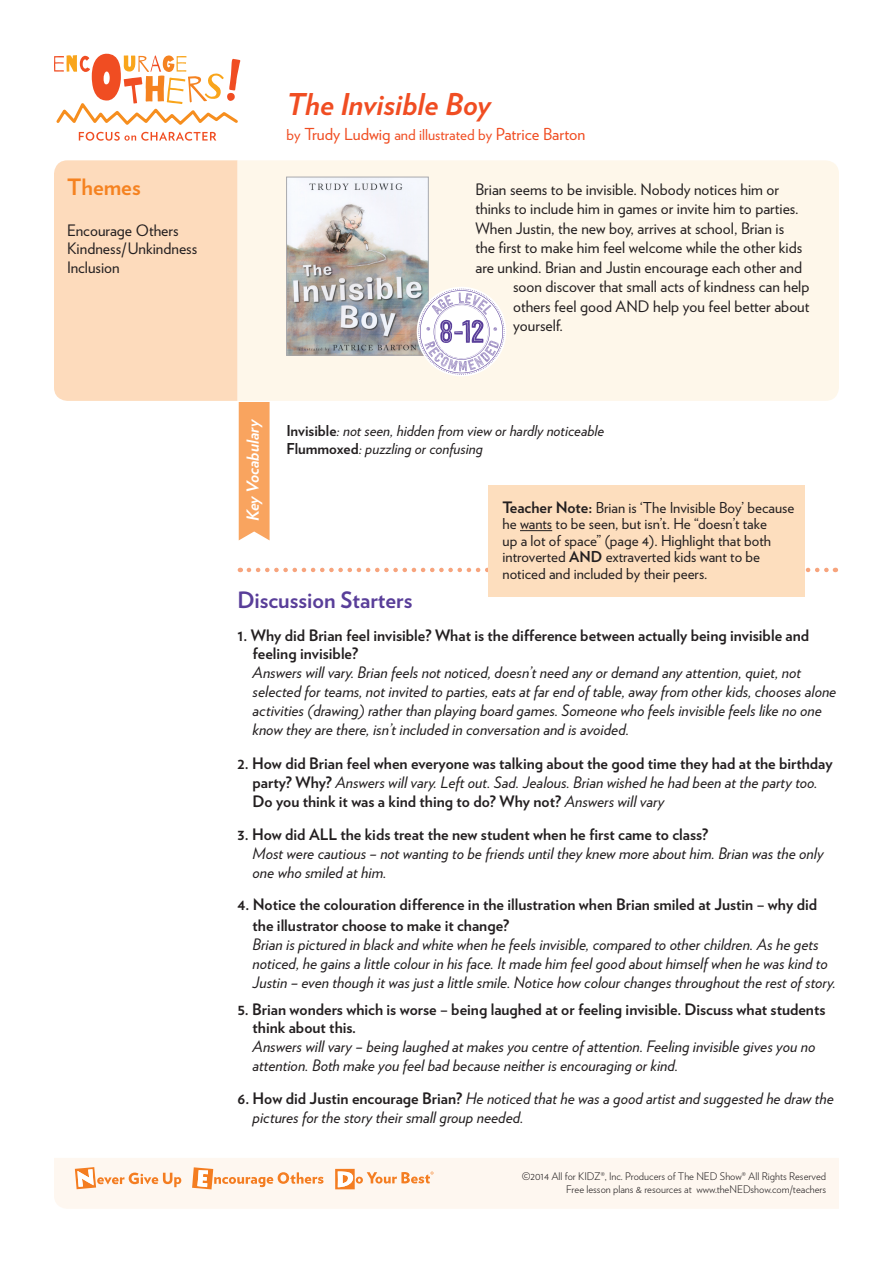
<style>
.page{position:relative;width:893px;height:1263px;background:#fff}
.page>*{position:absolute;margin:0;border:0;box-sizing:border-box;transform-origin:0 0}
.t1{font:italic 700 30px "Verlag";color:#f04d22}
.t2{font:700 22.5px "Verlag";color:#593e99}
.t3{font:700 22.5px "Verlag";color:#f58220}
.t4{font:italic 700 16.65px "Verlag";color:#fff}
.t5{font:16.5px "Verlag";color:#f04d22}
.t6{font:italic 15.75px/18.8px "Verlag";color:#231f20}
.t7{font:15.75px "Verlag";color:#231f20}
.t8{font:700 15.75px/18.9px "Verlag";color:#231f20}
.t9{font:15px/16.5px "Verlag";color:#231f20}
.t10{font:italic 15px "Verlag";color:#231f20}
.t11{font:300 10.5px/12.6px "Verlag";color:#231f20;text-align:right}
.s1{font-size:15px}
.s2{font-weight:700;font-style:normal}
.s3{font-weight:700;font-size:15.75px}
.s4{font-weight:700}
.s5{font-weight:400;font-style:italic}
</style>
<div class="page">
<svg style="left:54px;top:1158px;width:785px;height:51px"></svg>
<svg style="left:54px;top:54px;width:187px;height:87px"></svg>
<div style="left:270px;top:160px;width:569px;height:241px;background:#fef7ea"></div>
<svg style="left:54px;top:160px;width:216px;height:380px"></svg>
<img style="left:288px;top:179px;width:138px;height:174px">
<div style="left:286px;top:177px;width:142px;height:178px;border:1px solid #a8a9ad"></div>
<svg style="left:249px;top:568px;width:587px;height:4px"></svg>
<div style="left:488px;top:486px;width:316px;height:111px;background:#fddebe"></div>
<hr style="left:520px;top:530px;width:32px;height:1px;background:#231f20">
<svg style="left:418px;top:289px;width:86px;height:86px"></svg>
<p class="t3" style="left:67px;top:169px;width:75px">Themes</p>
<p class="t7" style="left:67px;top:218px;width:113px">Encourage Others</p>
<p class="t7" style="left:67px;top:237px;width:132px">Kindness/Unkindness</p>
<p class="t7" style="left:67px;top:256px;width:54px">Inclusion</p>
<p class="t1" style="left:286px;top:80px;width:206px">The Invisible Boy</p>
<p class="t5" style="left:286px;top:122px;width:300px"><span class="s1">by</span> Trudy Ludwig <span class="s1">and illustrated by</span> Patrice Barton</p>
<p class="t7" style="left:475px;top:177px;width:305px">Brian seems to be invisible. Nobody notices him or</p>
<p class="t7" style="left:475px;top:197px;width:325px">thinks to include him in games or invite him to parties.</p>
<p class="t7" style="left:475px;top:216px;width:310px">When Justin, the new boy, arrives at school, Brian is</p>
<p class="t7" style="left:475px;top:236px;width:328px">the first to make him feel welcome while the other kids</p>
<p class="t7" style="left:475px;top:255px;width:328px">are unkind. Brian and Justin encourage each other and</p>
<p class="t7" style="left:513px;top:275px;width:298px">soon discover that small acts of kindness can help</p>
<p class="t7" style="left:513px;top:294px;width:298px">others feel good AND help you feel better about</p>
<p class="t7" style="left:513px;top:314px;width:51px">yourself.</p>
<p class="t4" style="left:240px;top:521px;width:104px;rotate:-90deg">Key Vocabulary</p>
<p class="t10" style="left:286px;top:419px;width:319px"><span class="s2">Invisible</span>: not seen, hidden from view or hardly noticeable</p>
<p class="t10" style="left:286px;top:437px;width:198px"><span class="s2">Flummoxed</span>: puzzling or confusing</p>
<p class="t9" style="left:502px;top:498px;width:293px"><span class="s3">Teacher Note:</span> Brian is ‘The Invisible Boy’ because he wants to be seen, but isn’t. He “doesn’t take<br>up a lot of space” (page 4). Highlight that both introverted <span class="s4">AND</span> extraverted kids want to be noticed and included by their peers.</p>
<p class="t2" style="left:238px;top:582px;width:176px">Discussion Starters</p>
<p class="t6" style="left:253px;top:625px;width:585px;text-indent:-15px"><span class="s2">1. Why did Brian feel invisible? What is the difference between actually being invisible and feeling invisible?<br></span>Answers will vary. Brian feels not noticed, doesn’t need any or demand any attention, quiet, not selected for teams, not invited to parties, eats at far end of table, away from other kids, chooses alone activities (drawing) rather than playing board games. Someone who feels invisible feels like no one know they are there, isn’t included in conversation and is avoided.</p>
<p class="t8" style="left:253px;top:753px;width:582px;text-indent:-15px">2. How did Brian feel when everyone was talking about the good time they had at the birthday party? Why? <span class="s5">Answers will vary. Left out. Sad. Jealous. Brian wished he had been at the party too.<br></span>Do you think it was a kind thing to do? Why not? <span class="s5">Answers will vary</span></p>
<p class="t6" style="left:253px;top:824px;width:572px;text-indent:-15px"><span class="s2">3. How did ALL the kids treat the new student when he first came to class?<br></span>Most were cautious – not wanting to be friends until they knew more about him. Brian was the only one who smiled at him.</p>
<p class="t8" style="left:253px;top:893px;width:566px;line-height:21px;text-indent:-15px">4. Notice the colouration difference in the illustration when Brian smiled at Justin – why did the illustrator choose to make it change?</p>
<p class="t6" style="left:253px;top:934px;width:585px">Brian is pictured in black and white when he feels invisible, compared to other children. As he gets noticed, he gains a little colour in his face. It made him feel good about himself when he was kind to<br>Justin – even though it was just a little smile. Notice how colour changes throughout the rest of story.</p>
<p class="t6" style="left:253px;top:999px;width:574px;text-indent:-15px"><span class="s2">5. Brian wonders which is worse – being laughed at or feeling invisible. Discuss what students think about this.<br></span>Answers will vary – being laughed at makes you centre of attention. Feeling invisible gives you no attention. Both make you feel bad because neither is encouraging or kind.</p>
<p class="t6" style="left:253px;top:1087px;width:583px;text-indent:-15px"><span class="s2">6. How did Justin encourage Brian?</span> He noticed that he was a good artist and suggested he draw the pictures for the story their small group needed.</p>
<p class="t11" style="left:522px;top:1169px;width:306px">©2014 All for KIDZ®, Inc. Producers of The NED Show® All Rights Reserved<br>Free lesson plans &amp; resources at www.theNEDshow.com/teachers</p>
</div>
